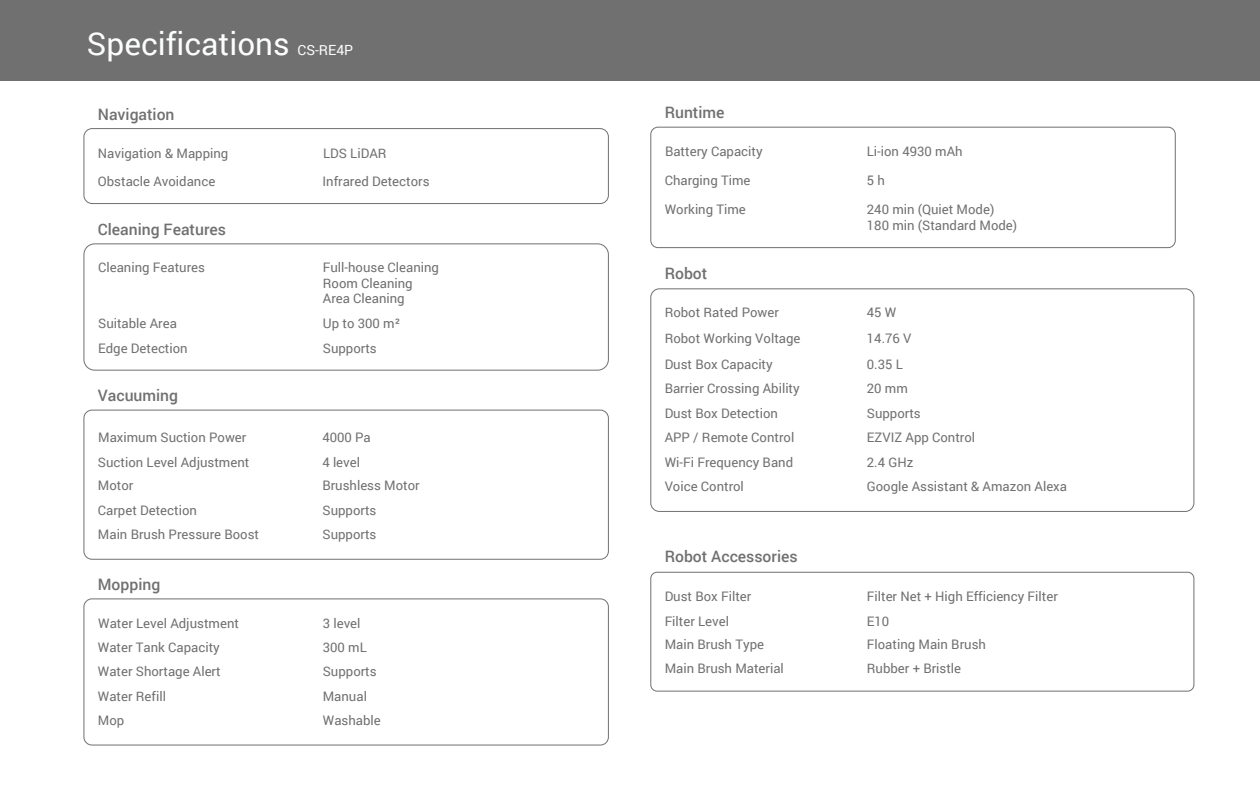
<style>
.page{position:relative;width:1260px;height:788px;background:#fff}
.page>*{position:absolute;margin:0;border:0;box-sizing:border-box;transform-origin:0 0}
.t1{font:31.5px "Roboto";color:#fcfdfd}
.t2{font:500 15.75px "Roboto";color:#717071}
.t3{font:14px "Roboto";color:#fcfdfd}
.t4{font:13.12px/15.8px "Roboto";color:#717071}
</style>
<div class="page">
<div style="left:0;top:0;width:1260px;height:80px;background:#717071"></div>
<div style="left:83px;top:409px;width:526px;height:150px;border:1px solid #717071;border-radius:8px"></div>
<div style="left:83px;top:598px;width:526px;height:147px;border:1px solid #717071;border-radius:8px"></div>
<div style="left:650px;top:127px;width:526px;height:121px;border:1px solid #717071;border-radius:7px"></div>
<div style="left:650px;top:288px;width:544px;height:224px;border:1px solid #717071;border-radius:9px"></div>
<div style="left:650px;top:571px;width:544px;height:120px;border:1px solid #717071;border-radius:6px"></div>
<div style="left:83px;top:128px;width:526px;height:76px;border:1px solid #717071;border-radius:8px"></div>
<div style="left:83px;top:243px;width:526px;height:127px;border:1px solid #717071;border-radius:11px"></div>
<h1 class="t1" style="left:87px;top:22px;width:204px">Specifications</h1>
<p class="t3" style="left:297px;top:40px;width:57px">CS-RE4P</p>
<p class="t2" style="left:98px;top:103px;width:78px">Navigation</p>
<p class="t4" style="left:98px;top:144px;width:132px">Navigation &amp; Mapping</p>
<p class="t4" style="left:323px;top:144px;width:65px">LDS LiDAR</p>
<p class="t4" style="left:98px;top:173px;width:119px">Obstacle Avoidance</p>
<p class="t4" style="left:323px;top:173px;width:108px">Infrared Detectors</p>
<p class="t2" style="left:98px;top:218px;width:130px">Cleaning Features</p>
<p class="t4" style="left:98px;top:259px;width:108px">Cleaning Features</p>
<p class="t4" style="left:323px;top:259px;width:118px">Full-house Cleaning<br>Room Cleaning<br>Area Cleaning</p>
<p class="t4" style="left:98px;top:315px;width:80px">Suitable Area</p>
<p class="t4" style="left:323px;top:315px;width:79px">Up to 300 m²</p>
<p class="t4" style="left:98px;top:339px;width:91px">Edge Detection</p>
<p class="t4" style="left:323px;top:339px;width:55px">Supports</p>
<p class="t2" style="left:98px;top:384px;width:82px">Vacuuming</p>
<p class="t4" style="left:98px;top:429px;width:150px">Maximum Suction Power</p>
<p class="t4" style="left:322px;top:429px;width:50px">4000 Pa</p>
<p class="t4" style="left:98px;top:477px;width:37px">Motor</p>
<p class="t4" style="left:322px;top:477px;width:99px">Brushless Motor</p>
<p class="t4" style="left:98px;top:453px;width:153px">Suction Level Adjustment</p>
<p class="t4" style="left:322px;top:453px;width:39px">4 level</p>
<p class="t4" style="left:98px;top:501px;width:101px">Carpet Detection</p>
<p class="t4" style="left:323px;top:501px;width:55px">Supports</p>
<p class="t4" style="left:98px;top:526px;width:163px">Main Brush Pressure Boost</p>
<p class="t4" style="left:323px;top:526px;width:55px">Supports</p>
<p class="t2" style="left:98px;top:573px;width:64px">Mopping</p>
<p class="t4" style="left:98px;top:614px;width:142px">Water Level Adjustment</p>
<p class="t4" style="left:323px;top:614px;width:39px">3 level</p>
<p class="t4" style="left:98px;top:639px;width:124px">Water Tank Capacity</p>
<p class="t4" style="left:323px;top:639px;width:45px">300 mL</p>
<p class="t4" style="left:98px;top:663px;width:124px">Water Shortage Alert</p>
<p class="t4" style="left:323px;top:663px;width:55px">Supports</p>
<p class="t4" style="left:98px;top:687px;width:70px">Water Refill</p>
<p class="t4" style="left:323px;top:687px;width:46px">Manual</p>
<p class="t4" style="left:98px;top:711px;width:28px">Mop</p>
<p class="t4" style="left:323px;top:711px;width:60px">Washable</p>
<p class="t2" style="left:665px;top:101px;width:61px">Runtime</p>
<p class="t4" style="left:665px;top:143px;width:99px">Battery Capacity</p>
<p class="t4" style="left:867px;top:143px;width:97px">Li-ion 4930 mAh</p>
<p class="t4" style="left:665px;top:172px;width:87px">Charging Time</p>
<p class="t4" style="left:867px;top:172px;width:20px">5 h</p>
<p class="t4" style="left:665px;top:201px;width:83px">Working Time</p>
<p class="t4" style="left:867px;top:201px;width:152px">240 min (Quiet Mode)<br>180 min (Standard Mode)</p>
<p class="t2" style="left:665px;top:262px;width:44px">Robot</p>
<p class="t4" style="left:665px;top:304px;width:116px">Robot Rated Power</p>
<p class="t4" style="left:867px;top:304px;width:31px">45 W</p>
<p class="t4" style="left:665px;top:330px;width:137px">Robot Working Voltage</p>
<p class="t4" style="left:867px;top:330px;width:46px">14.76 V</p>
<p class="t4" style="left:665px;top:356px;width:110px">Dust Box Capacity</p>
<p class="t4" style="left:867px;top:356px;width:38px">0.35 L</p>
<p class="t4" style="left:665px;top:380px;width:137px">Barrier Crossing Ability</p>
<p class="t4" style="left:867px;top:380px;width:42px">20 mm</p>
<p class="t4" style="left:665px;top:405px;width:115px">Dust Box Detection</p>
<p class="t4" style="left:867px;top:405px;width:55px">Supports</p>
<p class="t4" style="left:665px;top:429px;width:131px">APP / Remote Control</p>
<p class="t4" style="left:867px;top:429px;width:110px">EZVIZ App Control</p>
<p class="t4" style="left:665px;top:454px;width:130px">Wi-Fi Frequency Band</p>
<p class="t4" style="left:867px;top:454px;width:48px">2.4 GHz</p>
<p class="t4" style="left:665px;top:478px;width:81px">Voice Control</p>
<p class="t4" style="left:867px;top:478px;width:202px">Google Assistant &amp; Amazon Alexa</p>
<p class="t2" style="left:665px;top:545px;width:134px">Robot Accessories</p>
<p class="t4" style="left:665px;top:588px;width:88px">Dust Box Filter</p>
<p class="t4" style="left:867px;top:588px;width:192px">Filter Net + High Efficiency Filter</p>
<p class="t4" style="left:665px;top:612px;width:66px">Filter Level</p>
<p class="t4" style="left:867px;top:612px;width:24px">E10</p>
<p class="t4" style="left:665px;top:636px;width:101px">Main Brush Type</p>
<p class="t4" style="left:867px;top:636px;width:121px">Floating Main Brush</p>
<p class="t4" style="left:665px;top:660px;width:121px">Main Brush Material</p>
<p class="t4" style="left:867px;top:660px;width:96px">Rubber + Bristle</p>
</div>
